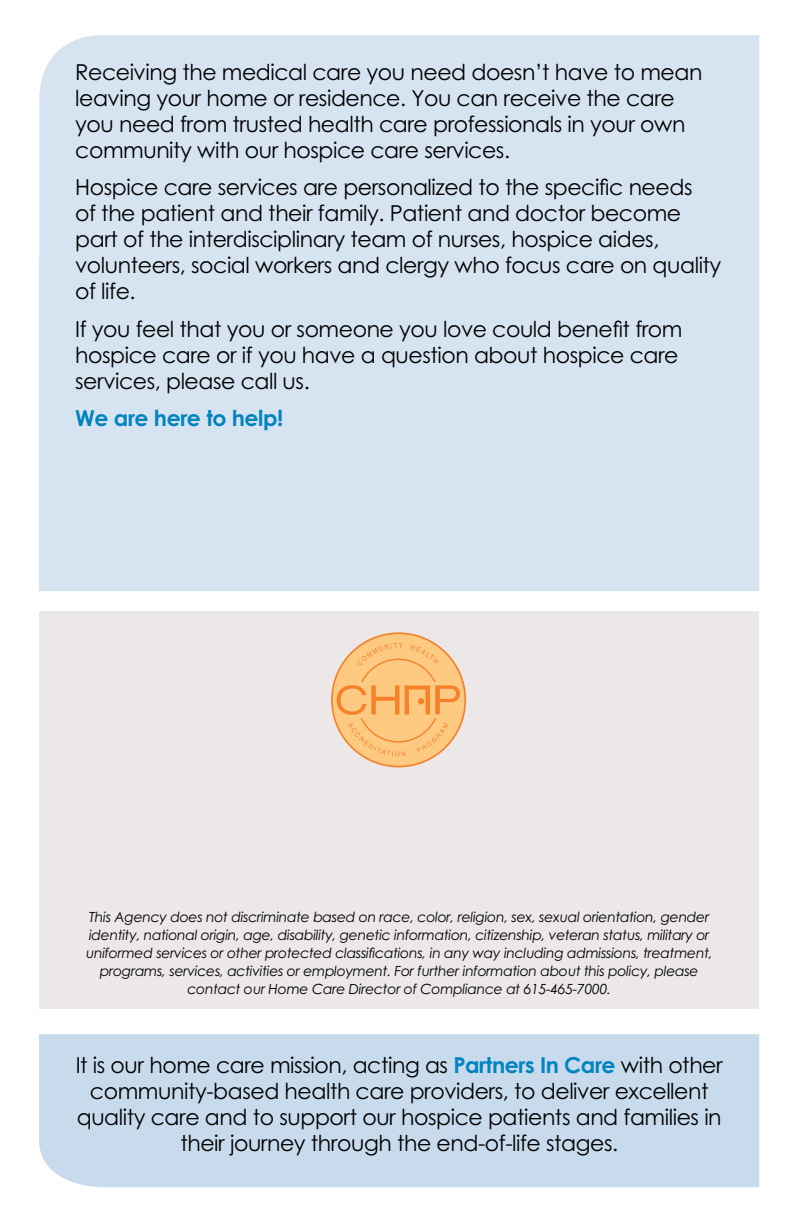
<style>
.page{position:relative;width:792px;height:1224px;background:#fff}
.page>*{position:absolute;margin:0;border:0;box-sizing:border-box;transform-origin:0 0}
.t1{font:22px/26px "Century Gothic";letter-spacing:-.02em;color:#000}
.t2{font:700 22px "Century Gothic";letter-spacing:-.02em;color:#0083bf}
.t3{font:italic 14px/18px "Century Gothic";letter-spacing:-.02em;color:#000;text-align:center}
.s1{font-weight:700;color:#0083bf}
</style>
<div class="page">
<div style="left:39px;top:611px;width:720px;height:397px;background:#ebe8e7"></div>
<div style="left:39px;top:35px;width:720px;height:556px;background:#d6e3f1"></div>
<div style="left:39px;top:1034px;width:720px;height:153px;background:#c8dbed"></div>
<div style="left:332px;top:633px;width:133px;height:134px;background:#fec980;border-radius:50%"></div>
<svg style="left:348px;top:724px;width:58px;height:33px"></svg>
<svg style="left:417px;top:723px;width:32px;height:30px"></svg>
<svg style="left:357px;top:643px;width:46px;height:22px"></svg>
<svg style="left:411px;top:645px;width:28px;height:19px"></svg>
<svg style="left:337px;top:685px;width:62px;height:30px"></svg>
<svg style="left:405px;top:685px;width:55px;height:29px"></svg>
<p class="t1" style="left:75px;top:59px;width:629px">Receiving the medical care you need doesn’t have to mean leaving your home or residence. You can receive the care you need from trusted health care professionals in your own community with our hospice care services.</p>
<p class="t1" style="left:75px;top:174px;width:648px">Hospice care services are personalized to the specific needs<br>of the patient and their family. Patient and doctor become part of the interdisciplinary team of nurses, hospice aides, volunteers, social workers and clergy who focus care on quality of life.</p>
<p class="t1" style="left:75px;top:316px;width:609px">If you feel that you or someone you love could benefit from hospice care or if you have a question about hospice care services, please call us.</p>
<p class="t2" style="left:75px;top:402px;width:210px">We are here to help!</p>
<p class="t3" style="left:86px;top:908px;width:628px">This Agency does not discriminate based on race, color, religion, sex, sexual orientation, gender identity, national origin, age, disability, genetic information, citizenship, veteran status, military or uniformed services or other protected classifications, in any way including admissions, treatment, programs, services, activities or employment. For further information about this policy, please contact our Home Care Director of Compliance at 615-465-7000.</p>
<p class="t1" style="left:76px;top:1052px;width:649px;text-align:center">It is our home care mission, acting as <span class="s1">Partners In Care</span> with other community-based health care providers, to deliver excellent quality care and to support our hospice patients and families in their journey through the end-of-life stages.</p>
</div>
